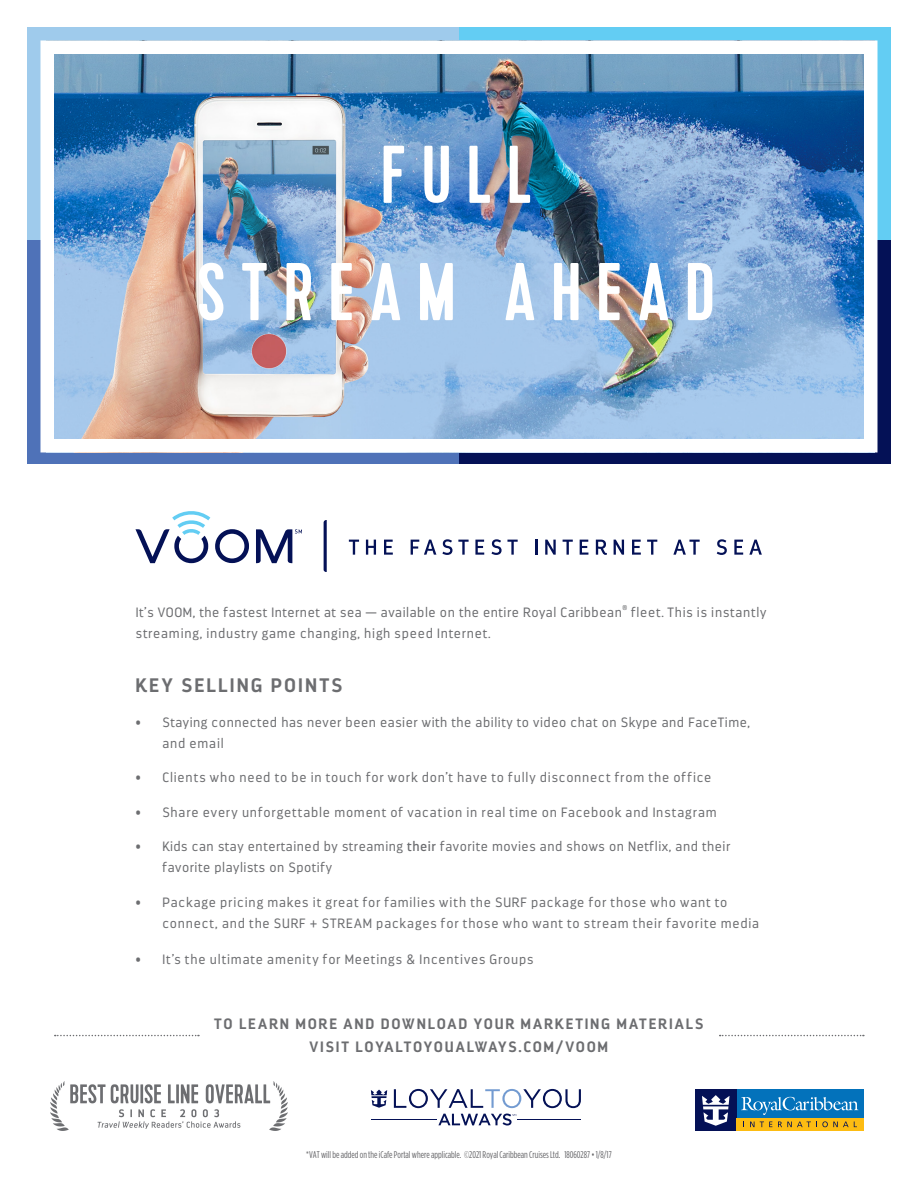
<style>
.page{position:relative;width:918px;height:1188px;background:#fff}
.page>*{position:absolute;margin:0;border:0;box-sizing:border-box;transform-origin:0 0}
.Body_Copy_GRAY{font:81.75px "Kapra";letter-spacing:.195em;color:#fff}
.CTA_GRAY{font:700 19.5px "Darwin";letter-spacing:.105em;color:#6c6d70}
.CTA_GRAY-2{font:700 15px "Darwin";letter-spacing:.115em;color:#6c6d70}
.Body_Copy_GRAY-2{font:300 13.5px/21px "Darwin";letter-spacing:.055em;color:#6c6d70}
.T_Cs_GRAY{font:9.75px "Gotham Condensed";color:#636366}
.Body_Copy_GRAY-3{font:300 7.05px "Darwin";color:#6c6d70}
.s1{font-weight:400}
</style>
<div class="page">
<div style="left:459px;top:27px;width:432px;height:250px;background:#63cdf3"></div>
<div style="left:27px;top:27px;width:432px;height:250px;background:#9fcbec"></div>
<div style="left:459px;top:240px;width:432px;height:224px;background:#041156"></div>
<div style="left:27px;top:240px;width:432px;height:224px;background:#4f72b8"></div>
<svg style="left:55px;top:1035px;width:144px;height:1px"></svg>
<svg style="left:720px;top:1035px;width:144px;height:1px"></svg>
<svg style="left:324px;top:520px;width:3px;height:52px"></svg>
<svg style="left:349px;top:540px;width:10px;height:15px"></svg>
<svg style="left:366px;top:540px;width:10px;height:15px"></svg>
<svg style="left:384px;top:540px;width:9px;height:15px"></svg>
<svg style="left:411px;top:540px;width:25px;height:15px"></svg>
<svg style="left:442px;top:539px;width:10px;height:16px"></svg>
<svg style="left:458px;top:540px;width:11px;height:15px"></svg>
<svg style="left:475px;top:540px;width:9px;height:15px"></svg>
<svg style="left:491px;top:539px;width:27px;height:16px"></svg>
<svg style="left:535px;top:540px;width:2px;height:15px"></svg>
<svg style="left:545px;top:540px;width:11px;height:15px"></svg>
<svg style="left:563px;top:540px;width:10px;height:15px"></svg>
<svg style="left:580px;top:540px;width:8px;height:15px"></svg>
<svg style="left:596px;top:540px;width:11px;height:15px"></svg>
<svg style="left:614px;top:540px;width:10px;height:15px"></svg>
<svg style="left:632px;top:540px;width:9px;height:15px"></svg>
<svg style="left:647px;top:540px;width:10px;height:15px"></svg>
<svg style="left:673px;top:540px;width:27px;height:15px"></svg>
<svg style="left:717px;top:539px;width:10px;height:16px"></svg>
<svg style="left:734px;top:540px;width:9px;height:15px"></svg>
<svg style="left:749px;top:540px;width:13px;height:15px"></svg>
<svg style="left:135px;top:511px;width:114px;height:52px"></svg>
<svg style="left:256px;top:529px;width:46px;height:34px"></svg>
<svg style="left:438px;top:1114px;width:78px;height:12px"></svg>
<hr style="left:372px;top:1119px;width:65px;height:1px;background:#041156">
<hr style="left:517px;top:1119px;width:64px;height:1px;background:#041156">
<svg style="left:394px;top:1089px;width:187px;height:19px"></svg>
<svg style="left:371px;top:1090px;width:16px;height:18px"></svg>
<div style="left:695px;top:1089px;width:169px;height:41px;background:#0372bb"></div>
<div style="left:695px;top:1089px;width:41px;height:41px;background:#041156"></div>
<div style="left:736px;top:1118px;width:128px;height:12px;background:#fdbc12"></div>
<svg style="left:750px;top:1122px;width:22px;height:5px"></svg>
<svg style="left:778px;top:1121px;width:79px;height:6px"></svg>
<svg style="left:702px;top:1095px;width:28px;height:31px"></svg>
<svg style="left:741px;top:1097px;width:117px;height:18px"></svg>
<img style="left:40px;top:40px;width:838px;height:413px">
<img style="left:51px;top:1082px;width:236px;height:49px">
<p class="Body_Copy_GRAY" style="left:381px;top:128px;width:152px">FULL</p>
<p class="Body_Copy_GRAY" style="left:198px;top:245px;width:518px">STREAM AHEAD</p>
<p class="Body_Copy_GRAY-2" style="left:136px;top:602px;width:487px">It’s VOOM, the fastest Internet at sea — available on the entire Royal Caribbean</p>
<p class="Body_Copy_GRAY-3" style="left:622px;top:604px;width:6px">®</p>
<p class="Body_Copy_GRAY-2" style="left:631px;top:602px;width:137px">fleet. This is instantly</p>
<p class="Body_Copy_GRAY-2" style="left:136px;top:623px;width:356px">streaming, industry game changing, high speed Internet.</p>
<p class="CTA_GRAY" style="left:135px;top:673px;width:209px">KEY SELLING POINTS</p>
<p class="Body_Copy_GRAY-2" style="left:162px;top:712px;width:589px;text-indent:-27px">• Staying connected has never been easier with the ability to video chat on Skype and FaceTime, and email</p>
<p class="Body_Copy_GRAY-2" style="left:135px;top:767px;width:577px">• Clients who need to be in touch for work don’t have to fully disconnect from the office</p>
<p class="Body_Copy_GRAY-2" style="left:135px;top:802px;width:583px">• Share every unforgettable moment of vacation in real time on Facebook and Instagram</p>
<p class="Body_Copy_GRAY-2" style="left:162px;top:836px;width:569px;text-indent:-27px">• Kids can stay entertained by streaming <span class="s1">their</span> favorite movies and shows on Netflix, and their favorite playlists on Spotify</p>
<p class="Body_Copy_GRAY-2" style="left:162px;top:892px;width:598px;text-indent:-27px">• Package pricing makes it great for families with the SURF package for those who want to connect, and the SURF + STREAM packages for those who want to stream their favorite media</p>
<p class="Body_Copy_GRAY-2" style="left:135px;top:949px;width:400px">• It’s the ultimate amenity for Meetings &amp; Incentives Groups</p>
<p class="CTA_GRAY-2" style="left:214px;top:1015px;width:491px">TO LEARN MORE AND DOWNLOAD YOUR MARKETING MATERIALS</p>
<p class="CTA_GRAY-2" style="left:310px;top:1037px;width:300px">VISIT LOYALTOYOUALWAYS.COM/VOOM</p>
<p class="T_Cs_GRAY" style="left:306px;top:1149px;width:307px">*VAT will be added on the iCafe Portal where applicable. ©2021Royal Caribbean Cruises Ltd. 18060287 • 1/8/17</p>
</div>
